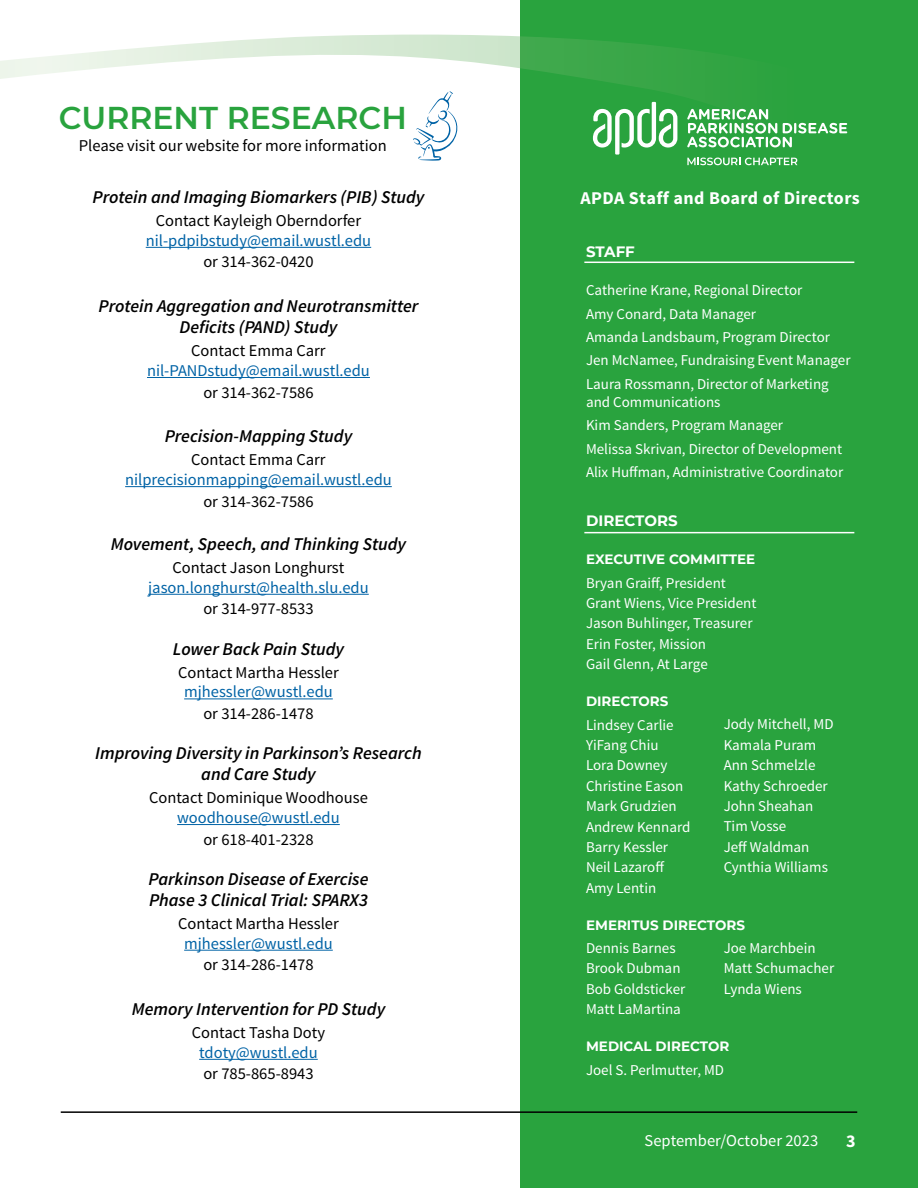
<style>
.page{position:relative;width:918px;height:1188px;background:#fff}
.page>*{position:absolute;margin:0;border:0;box-sizing:border-box;transform-origin:0 0}
.t1{font:600 31.5px "Montserrat";color:#29a33e}
.t2{font:italic 600 18px/21px "Source Sans Pro";color:#000;text-align:center}
.t3{font:700 18px "Source Sans Pro";letter-spacing:.02em;color:#fff}
.t4{font:16.5px "Source Sans Pro";color:#000}
.t5{font:16.5px "Source Sans Pro";color:#0063a6}
.t6{font:16.5px "Source Sans Pro";color:#fff}
.t7{font:15px/20.4px "Source Sans Pro";color:#fff}
.t8{font:700 15px "Montserrat";color:#fff}
.t9{font:700 13.5px "Montserrat";color:#fff}
</style>
<div class="page">
<div style="left:520px;top:0;width:398px;height:1188px;background:#29a33e"></div>
<svg style="left:0;top:34px;width:855px;height:229px"></svg>
<svg style="left:687px;top:109px;width:160px;height:38px"></svg>
<svg style="left:593px;top:102px;width:84px;height:53px"></svg>
<svg style="left:687px;top:158px;width:110px;height:7px"></svg>
<svg style="left:413px;top:91px;width:45px;height:70px"></svg>
<hr style="left:61px;top:1111px;width:796px;height:2px;background:#000">
<hr style="left:146px;top:247px;width:225px;height:1px;background:#0063a6">
<hr style="left:147px;top:377px;width:223px;height:1px;background:#0063a6">
<hr style="left:125px;top:486px;width:267px;height:1px;background:#0063a6">
<hr style="left:148px;top:594px;width:221px;height:1px;background:#0063a6">
<hr style="left:184px;top:698px;width:149px;height:1px;background:#0063a6">
<hr style="left:177px;top:824px;width:163px;height:1px;background:#0063a6">
<hr style="left:184px;top:950px;width:149px;height:1px;background:#0063a6">
<hr style="left:199px;top:1059px;width:119px;height:1px;background:#0063a6">
<hr style="left:584px;top:262px;width:270px;height:1px;background:#fff">
<hr style="left:584px;top:532px;width:270px;height:1px;background:#fff">
<h1 class="t1" style="left:59px;top:95px;width:350px">CURRENT RESEARCH</h1>
<p class="t4" style="left:79px;top:136px;width:310px">Please visit our website for more information</p>
<p class="t2" style="left:93px;top:187px;width:333px">Protein and Imaging Biomarkers (PIB) Study</p>
<p class="t4" style="left:156px;top:210px;width:207px">Contact Kayleigh Oberndorfer</p>
<p class="t5" style="left:146px;top:230px;width:227px">nil-pdpibstudy@email.wustl.edu</p>
<p class="t4" style="left:203px;top:252px;width:112px">or 314-362-0420</p>
<p class="t2" style="left:99px;top:296px;width:321px">Protein Aggregation and Neurotransmitter<br>Deficits (PAND) Study</p>
<p class="t4" style="left:191px;top:341px;width:136px">Contact Emma Carr</p>
<p class="t5" style="left:147px;top:360px;width:224px">nil-PANDstudy@email.wustl.edu</p>
<p class="t4" style="left:203px;top:382px;width:112px">or 314-362-7586</p>
<p class="t2" style="left:165px;top:426px;width:189px">Precision-Mapping Study</p>
<p class="t4" style="left:191px;top:450px;width:136px">Contact Emma Carr</p>
<p class="t5" style="left:125px;top:469px;width:268px">nilprecisionmapping@email.wustl.edu</p>
<p class="t4" style="left:203px;top:491px;width:112px">or 314-362-7586</p>
<p class="t2" style="left:111px;top:533px;width:297px">Movement, Speech, and Thinking Study</p>
<p class="t4" style="left:172px;top:557px;width:173px">Contact Jason Longhurst</p>
<p class="t5" style="left:148px;top:577px;width:222px">jason.longhurst@health.slu.edu</p>
<p class="t4" style="left:203px;top:599px;width:112px">or 314-977-8533</p>
<p class="t2" style="left:173px;top:638px;width:172px">Lower Back Pain Study</p>
<p class="t4" style="left:178px;top:662px;width:162px">Contact Martha Hessler</p>
<p class="t5" style="left:184px;top:682px;width:150px">mjhessler@wustl.edu</p>
<p class="t4" style="left:203px;top:703px;width:112px">or 314-286-1478</p>
<p class="t2" style="left:95px;top:743px;width:328px">Improving Diversity in Parkinson’s Research and Care Study</p>
<p class="t4" style="left:149px;top:788px;width:220px">Contact Dominique Woodhouse</p>
<p class="t5" style="left:177px;top:807px;width:164px">woodhouse@wustl.edu</p>
<p class="t4" style="left:203px;top:829px;width:112px">or 618-401-2328</p>
<p class="t2" style="left:148px;top:868px;width:221px;text-align:left">Parkinson Disease of Exercise<br>Phase 3 Clinical Trial: SPARX3</p>
<p class="t4" style="left:178px;top:913px;width:162px">Contact Martha Hessler</p>
<p class="t5" style="left:184px;top:933px;width:150px">mjhessler@wustl.edu</p>
<p class="t4" style="left:203px;top:954px;width:112px">or 314-286-1478</p>
<p class="t2" style="left:132px;top:999px;width:255px">Memory Intervention for PD Study</p>
<p class="t4" style="left:192px;top:1022px;width:135px">Contact Tasha Doty</p>
<p class="t5" style="left:199px;top:1042px;width:120px">tdoty@wustl.edu</p>
<p class="t4" style="left:203px;top:1064px;width:112px">or 785-865-8943</p>
<p class="t3" style="left:580px;top:186px;width:281px">APDA Staff and Board of Directors</p>
<p class="t8" style="left:586px;top:241px;width:50px">STAFF</p>
<p class="t7" style="left:586px;top:279px;width:266px;line-height:23.4px">Catherine Krane, Regional Director<br>Amy Conard, Data Manager<br>Amanda Landsbaum, Program Director Jen McNamee, Fundraising Event Manager Laura Rossmann, Director of Marketing</p>
<p class="t7" style="left:586px;top:390px;width:259px;line-height:23.4px">and Communications<br>Kim Sanders, Program Manager<br>Melissa Skrivan, Director of Development Alix Huffman, Administrative Coordinator</p>
<p class="t8" style="left:586px;top:510px;width:93px">DIRECTORS</p>
<p class="t9" style="left:586px;top:550px;width:171px">EXECUTIVE COMMITTEE</p>
<p class="t7" style="left:586px;top:573px;width:172px">Bryan Graiff, President<br>Grant Wiens, Vice President<br>Jason Buhlinger, Treasurer<br>Erin Foster, Mission<br>Gail Glenn, At Large</p>
<p class="t9" style="left:586px;top:692px;width:84px">DIRECTORS</p>
<p class="t7" style="left:586px;top:715px;width:106px">Lindsey Carlie<br>YiFang Chiu<br>Lora Downey<br>Christine Eason<br>Mark Grudzien<br>Andrew Kennard<br>Barry Kessler<br>Neil Lazaroff<br>Amy Lentin</p>
<p class="t9" style="left:586px;top:915px;width:161px">EMERITUS DIRECTORS</p>
<p class="t7" style="left:586px;top:938px;width:101px">Dennis Barnes<br>Brook Dubman<br>Bob Goldsticker<br>Matt LaMartina</p>
<p class="t9" style="left:586px;top:1037px;width:145px">MEDICAL DIRECTOR</p>
<p class="t7" style="left:586px;top:1060px;width:140px">Joel S. Perlmutter, MD</p>
<p class="t7" style="left:724px;top:715px;width:111px">Jody Mitchell, MD<br>Kamala Puram<br>Ann Schmelzle<br>Kathy Schroeder<br>John Sheahan<br>Tim Vosse<br>Jeff Waldman<br>Cynthia Williams</p>
<p class="t7" style="left:724px;top:938px;width:112px">Joe Marchbein<br>Matt Schumacher<br>Lynda Wiens</p>
<p class="t6" style="left:645px;top:1131px;width:175px">September/October 2023</p>
<p class="t3" style="left:846px;top:1129px;width:11px">3</p>
</div>
